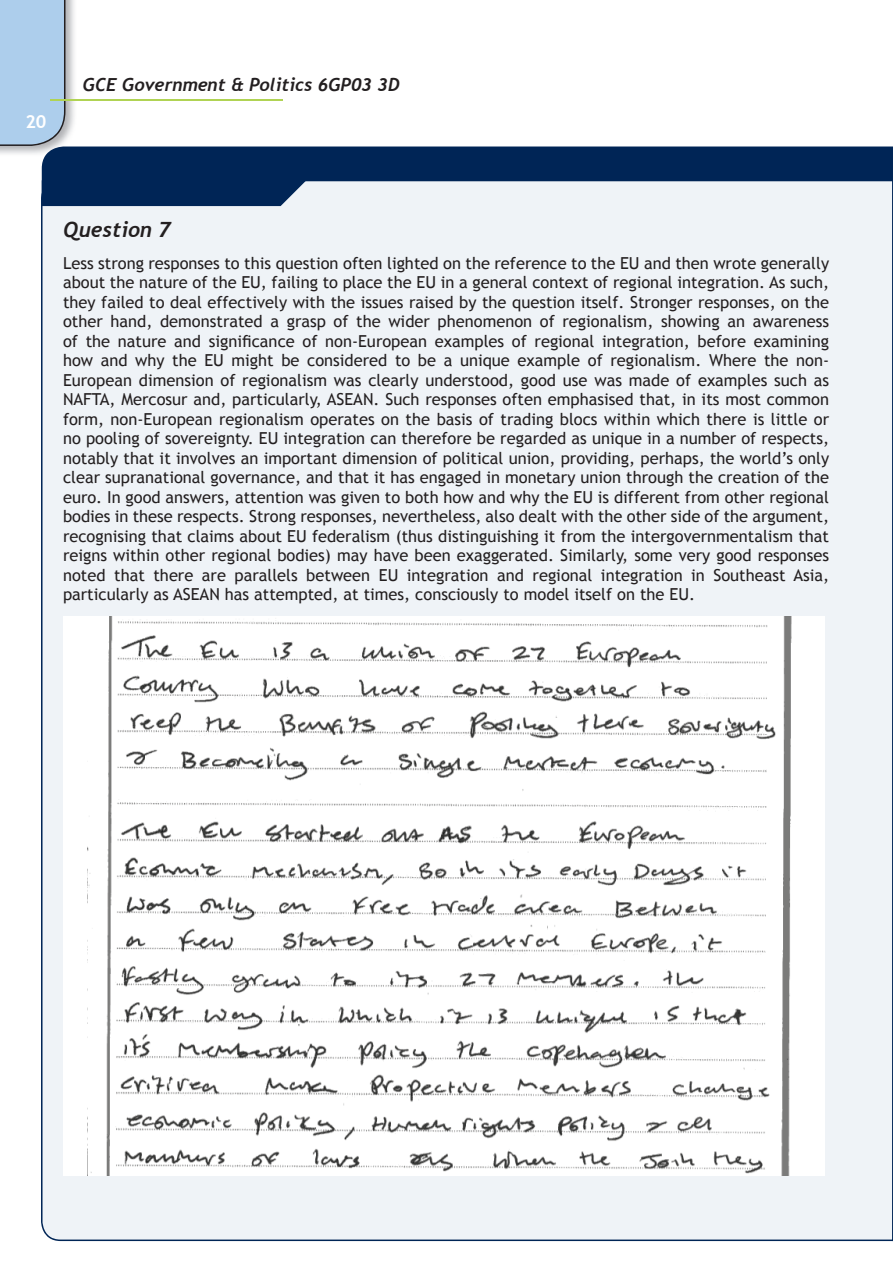
<style>
.page{position:relative;width:893px;height:1263px;background:#fff}
.page>*{position:absolute;margin:0;border:0;box-sizing:border-box;transform-origin:0 0}
.t1{font:italic 700 21px "Trebuchet";color:#231f20}
.t2{font:italic 700 18px "Trebuchet";color:#231f20}
.t3{font:700 18px "Trebuchet MS";color:#fff}
.t4{font:16.5px/19.5px "Trebuchet MS";color:#231f20;text-align:justify}
</style>
<div class="page">
<img style="left:0;top:0;width:74px;height:154px">
<div style="left:0;top:0;width:65px;height:146px;background:#adceec"></div>
<hr style="left:50px;top:99px;width:233px;height:2px;background:#b0d354">
<div style="left:42px;top:146px;width:851px;height:34px;background:#002556"></div>
<div style="left:41px;top:180px;width:851px;height:1061px;background:#eff3f7"></div>
<svg style="left:892px;top:180px;width:1px;height:1061px"></svg>
<div style="left:42px;top:180px;width:264px;height:26px;background:#002556"></div>
<img style="left:63px;top:617px;width:761px;height:558px">
<p class="t3" style="left:25px;top:110px;width:23px">20</p>
<p class="t2" style="left:83px;top:74px;width:318px">GCE Government &amp; Politics 6GP03 3D</p>
<p class="t1" style="left:63px;top:216px;width:109px">Question 7</p>
<p class="t4" style="left:63px;top:253px;width:768px">Less strong responses to this question often lighted on the reference to the EU and then wrote generally about the nature of the EU, failing to place the EU in a general context of regional integration. As such, they failed to deal effectively with the issues raised by the question itself. Stronger responses, on the other hand, demonstrated a grasp of the wider phenomenon of regionalism, showing an awareness of the nature and significance of non-European examples of regional integration, before examining how and why the EU might be considered to be a unique example of regionalism. Where the non-European dimension of regionalism was clearly understood, good use was made of examples such as NAFTA, Mercosur and, particularly, ASEAN. Such responses often emphasised that, in its most common form, non-European regionalism operates on the basis of trading blocs within which there is little or no pooling of sovereignty. EU integration can therefore be regarded as unique in a number of respects, notably that it involves an important dimension of political union, providing, perhaps, the world’s only clear supranational governance, and that it has engaged in monetary union through the creation of the euro. In good answers, attention was given to both how and why the EU is different from other regional bodies in these respects. Strong responses, nevertheless, also dealt with the other side of the argument, recognising that claims about EU federalism (thus distinguishing it from the intergovernmentalism that reigns within other regional bodies) may have been exaggerated. Similarly, some very good responses noted that there are parallels between EU integration and regional integration in Southeast Asia , particularly as ASEAN has attempted, at times, consciously to model itself on the EU.</p>
</div>
